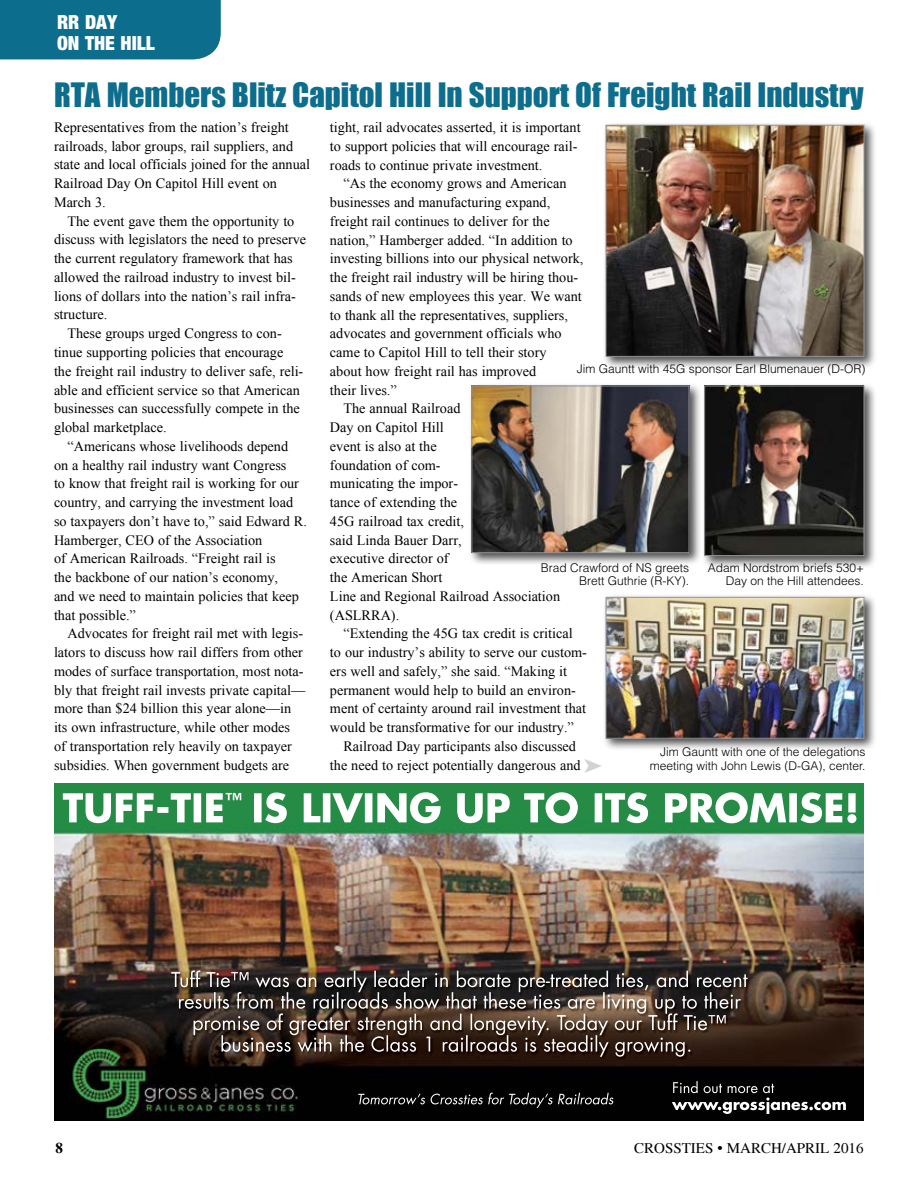
<style>
.page{position:relative;width:918px;height:1188px;background:#fff}
.page>*{position:absolute;margin:0;border:0;box-sizing:border-box;transform-origin:0 0}
.t1{font:30.9px "Impact";color:#0d6d8d}
.t2{font:900 condensed 19.5px/21px "Helvetica Neue";color:#fff}
.t3{font:15px "Times";color:#000}
.t4{font:700 15px "Times";color:#000}
.t5{font:14.25px/18.8px "Times New Roman";color:#000}
.t6{font:300 12px/13.5px "Helvetica";color:#000;text-align:right}
</style>
<div class="page">
<div style="left:0;top:0;width:221px;height:59px;background:#0d6d8d"></div>
<div style="left:602px;top:121px;width:276px;height:249px;background:#000;opacity:.7"></div>
<img style="left:608px;top:127px;width:254px;height:228px">
<div style="left:606px;top:125px;width:258px;height:232px;border:1px solid #939598"></div>
<div style="left:701px;top:382px;width:176px;height:187px;background:#000;opacity:.7"></div>
<img style="left:706px;top:388px;width:156px;height:166px">
<div style="left:704px;top:386px;width:160px;height:170px;border:1px solid #939598"></div>
<div style="left:602px;top:593px;width:276px;height:159px;background:#000;opacity:.7"></div>
<img style="left:608px;top:599px;width:254px;height:138px">
<div style="left:606px;top:597px;width:258px;height:142px;border:1px solid #939598"></div>
<img style="left:55px;top:783px;width:808px;height:337px">
<div style="left:468px;top:382px;width:234px;height:184px;background:#000;opacity:.7"></div>
<img style="left:473px;top:388px;width:214px;height:163px">
<div style="left:471px;top:386px;width:218px;height:167px;border:1px solid #939598"></div>
<h2 class="t2" style="left:57px;top:12px;width:99px">RR DAY<br>ON THE HILL</h2>
<h2 class="t2" style="left:57px;top:29px;width:33px">XXX</h2>
<h1 class="t1" style="left:54px;top:71px;width:811px">RTA Members Blitz Capitol Hill In Support Of Freight Rail Industry</h1>
<p class="t5" style="left:54px;top:118px;width:258px">Representatives from the nation’s freight railroads, labor groups, rail suppliers, and state and local officials joined for the annual Railroad Day On Capitol Hill event on March 3.</p>
<p class="t5" style="left:68px;top:211px;width:228px">The event gave them the opportunity to</p>
<p class="t5" style="left:54px;top:230px;width:254px">discuss with legislators the need to preserve</p>
<p class="t5" style="left:54px;top:249px;width:240px">the current regulatory framework that has</p>
<p class="t5" style="left:54px;top:268px;width:243px">allowed the railroad industry to invest bil-</p>
<p class="t5" style="left:54px;top:286px;width:243px">lions of dollars into the nation’s rail infra-</p>
<p class="t5" style="left:54px;top:305px;width:55px">structure.</p>
<p class="t5" style="left:68px;top:324px;width:216px">These groups urged Congress to con-</p>
<p class="t5" style="left:54px;top:343px;width:231px">tinue supporting policies that encourage</p>
<p class="t5" style="left:54px;top:361px;width:251px">the freight rail industry to deliver safe, reli-</p>
<p class="t5" style="left:54px;top:380px;width:247px">able and efficient service so that American</p>
<p class="t5" style="left:54px;top:399px;width:247px">businesses can successfully compete in the</p>
<p class="t5" style="left:54px;top:418px;width:114px">global marketplace.</p>
<p class="t5" style="left:67px;top:436px;width:222px">“Americans whose livelihoods depend</p>
<p class="t5" style="left:54px;top:455px;width:234px">on a healthy rail industry want Congress</p>
<p class="t5" style="left:54px;top:474px;width:247px">to know that freight rail is working for our</p>
<p class="t5" style="left:54px;top:493px;width:241px">country, and carrying the investment load</p>
<p class="t5" style="left:54px;top:511px;width:255px">so taxpayers don’t have to,” said Edward R.</p>
<p class="t5" style="left:54px;top:530px;width:210px">Hamberger, CEO of the Association</p>
<p class="t5" style="left:54px;top:549px;width:223px">of American Railroads. “Freight rail is</p>
<p class="t5" style="left:54px;top:568px;width:226px">the backbone of our nation’s economy,</p>
<p class="t5" style="left:54px;top:586px;width:247px">and we need to maintain policies that keep</p>
<p class="t5" style="left:54px;top:605px;width:83px">that possible.”</p>
<p class="t5" style="left:67px;top:624px;width:237px">Advocates for freight rail met with legis-</p>
<p class="t5" style="left:54px;top:643px;width:251px">lators to discuss how rail differs from other</p>
<p class="t5" style="left:54px;top:661px;width:251px">modes of surface transportation, most nota-</p>
<p class="t5" style="left:54px;top:680px;width:253px">bly that freight rail invests private capital—</p>
<p class="t5" style="left:54px;top:699px;width:239px">more than $24 billion this year alone—in</p>
<p class="t5" style="left:54px;top:718px;width:238px">its own infrastructure, while other modes</p>
<p class="t5" style="left:54px;top:736px;width:240px">of transportation rely heavily on taxpayer</p>
<p class="t5" style="left:54px;top:755px;width:237px">subsidies. When government budgets are</p>
<p class="t5" style="left:330px;top:118px;width:252px">tight, rail advocates asserted, it is important to support policies that will encourage rail&shy;roads to continue private investment.</p>
<p class="t5" style="left:343px;top:174px;width:224px">“As the economy grows and American</p>
<p class="t5" style="left:330px;top:193px;width:222px">businesses and manufacturing expand,</p>
<p class="t5" style="left:330px;top:211px;width:221px">freight rail continues to deliver for the</p>
<p class="t5" style="left:330px;top:230px;width:244px">nation,” Hamberger added. “In addition to</p>
<p class="t5" style="left:330px;top:249px;width:255px">investing billions into our physical network,</p>
<p class="t5" style="left:330px;top:268px;width:250px">the freight rail industry will be hiring thou-</p>
<p class="t5" style="left:330px;top:286px;width:253px">sands of new employees this year. We want</p>
<p class="t5" style="left:330px;top:305px;width:240px">to thank all the representatives, suppliers,</p>
<p class="t5" style="left:330px;top:324px;width:233px">advocates and government officials who</p>
<p class="t5" style="left:330px;top:343px;width:218px">came to Capitol Hill to tell their story</p>
<p class="t5" style="left:330px;top:361px;width:208px">about how freight rail has improved</p>
<p class="t5" style="left:330px;top:380px;width:68px">their lives.”</p>
<p class="t5" style="left:343px;top:399px;width:119px">The annual Railroad</p>
<p class="t5" style="left:330px;top:418px;width:115px">Day on Capitol Hill</p>
<p class="t5" style="left:330px;top:437px;width:108px">event is also at the</p>
<p class="t5" style="left:330px;top:455px;width:112px">foundation of com-</p>
<p class="t5" style="left:330px;top:474px;width:130px">municating the impor-</p>
<p class="t5" style="left:330px;top:493px;width:129px">tance of extending the</p>
<p class="t5" style="left:330px;top:512px;width:136px">45G railroad tax credit,</p>
<p class="t5" style="left:330px;top:530px;width:133px">said Linda Bauer Darr,</p>
<p class="t5" style="left:330px;top:549px;width:120px">executive director of</p>
<p class="t5" style="left:330px;top:568px;width:114px">the American Short</p>
<p class="t5" style="left:330px;top:587px;width:232px">Line and Regional Railroad Association</p>
<p class="t5" style="left:330px;top:605px;width:71px">(ASLRRA).</p>
<p class="t5" style="left:343px;top:624px;width:231px">“Extending the 45G tax credit is critical</p>
<p class="t5" style="left:330px;top:643px;width:258px">to our industry’s ability to serve our custom-</p>
<p class="t5" style="left:330px;top:662px;width:239px">ers well and safely,” she said. “Making it</p>
<p class="t5" style="left:330px;top:680px;width:247px">permanent would help to build an environ-</p>
<p class="t5" style="left:330px;top:699px;width:258px">ment of certainty around rail investment that</p>
<p class="t5" style="left:330px;top:718px;width:245px">would be transformative for our industry.”</p>
<p class="t5" style="left:343px;top:737px;width:234px">Railroad Day participants also discussed</p>
<p class="t5" style="left:330px;top:755px;width:252px">the need to reject potentially dangerous and</p>
<p class="t6" style="left:577px;top:362px;width:290px">Jim Gauntt with 45G sponsor Earl Blumenauer (D-OR)</p>
<p class="t6" style="left:541px;top:561px;width:150px">Brad Crawford of NS greets<br>Brett Guthrie (R-KY).</p>
<p class="t6" style="left:708px;top:561px;width:158px">Adam Nordstrom briefs 530+<br>Day on the Hill attendees.</p>
<p class="t6" style="left:650px;top:745px;width:217px">Jim Gauntt with one of the delegations meeting with John Lewis (D-GA), center.</p>
<p class="t4" style="left:56px;top:1139px;width:9px">8</p>
<p class="t3" style="left:634px;top:1140px;width:231px">CROSSTIES • MARCH/APRIL 2016</p>
</div>
